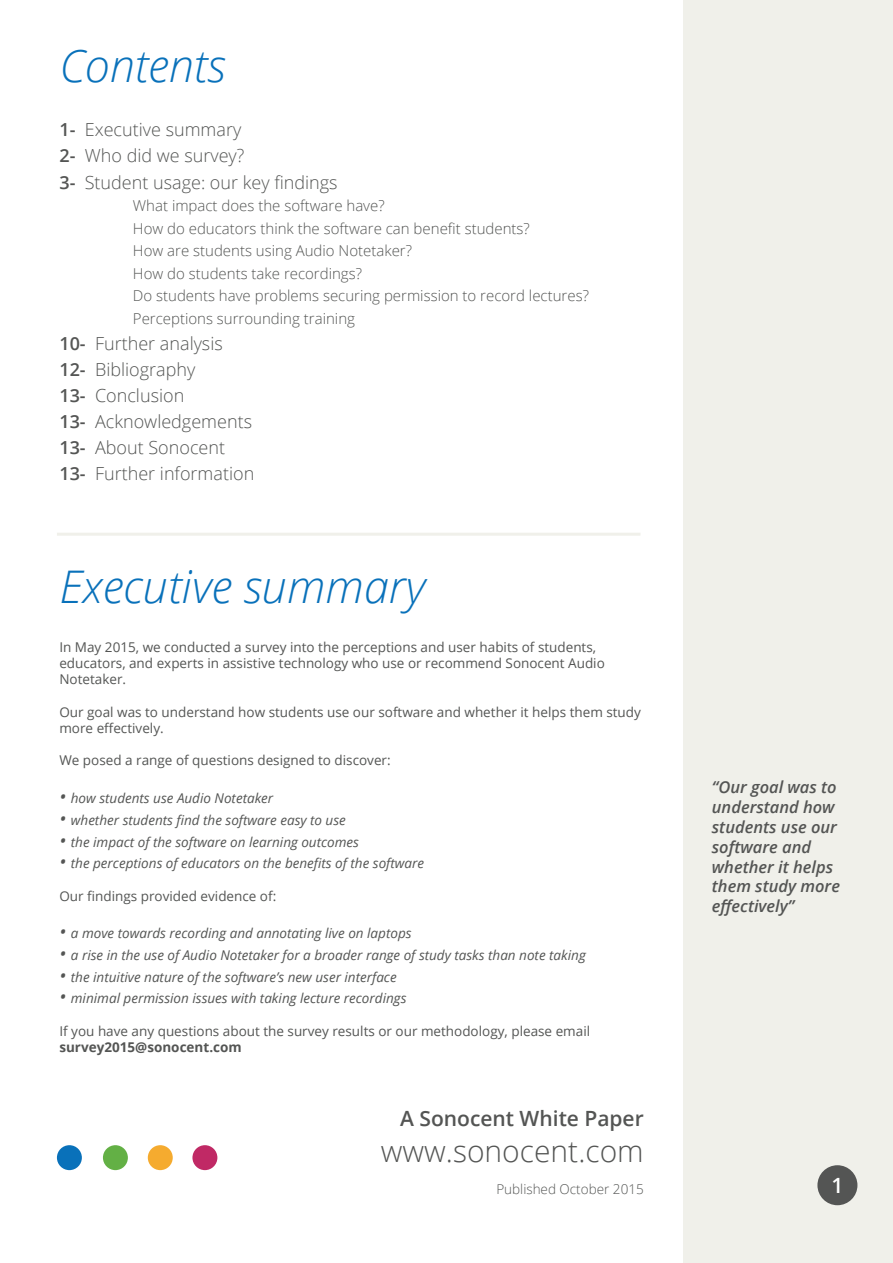
<style>
.page{position:relative;width:893px;height:1263px;background:#fff}
.page>*{position:absolute;margin:0;border:0;box-sizing:border-box;transform-origin:0 0}
.t1{font:italic 300 45px "Open Sans";color:#0971ba}
.t2{font:300 30px "Open Sans";color:#545554}
.t3{font:600 21px "Open Sans";color:#545554}
.t4{font:600 21px "Open Sans";color:#fff}
.t5{font:300 18px/26.1px "Open Sans";color:#545554}
.t6{font:italic 600 16.5px/19.8px "Open Sans";color:#545554}
.t7{font:300 15px/22.5px "Open Sans";color:#545554}
.t8{font:13.5px/16.2px "Open Sans";color:#545554}
.t9{font:italic 13.5px "Open Sans";color:#545554}
.t10{font:700 13.5px "Open Sans";color:#545554}
.t11{font:300 13.5px "Open Sans";color:#545554}
.s1{font-weight:600}
.s2{font-size:18px}
</style>
<div class="page">
<div style="left:683px;top:0;width:210px;height:1263px;background:#f0f0ea"></div>
<div style="left:57px;top:1145px;width:25px;height:25px;background:#0971ba;border-radius:50%"></div>
<div style="left:103px;top:1145px;width:25px;height:25px;background:#63b045;border-radius:50%"></div>
<div style="left:148px;top:1145px;width:25px;height:25px;background:#f5ab2f;border-radius:50%"></div>
<div style="left:192px;top:1145px;width:25px;height:25px;background:#c02965;border-radius:50%"></div>
<hr style="left:57px;top:533px;width:583px;height:3px;background:#f0f0ea">
<div style="left:817px;top:1165px;width:40px;height:40px;background:#545554;border-radius:50%"></div>
<h1 class="t1" style="left:59px;top:35px;width:168px">Contents</h1>
<h3 class="t5" style="left:59px;top:116px;width:280px"><span class="s1">1-</span> Executive summary<br><span class="s1">2-</span> Who did we survey?<br><span class="s1">3-</span> Student usage: our key findings</h3>
<p class="t7" style="left:133px;top:194px;width:458px">What impact does the software have?<br>How do educators think the software can benefit students?<br>How are students using Audio Notetaker?<br>How do students take recordings?<br>Do students have problems securing permission to record lectures?<br>Perceptions surrounding training</p>
<h3 class="t5" style="left:59px;top:330px;width:196px"><span class="s1">10-</span> Further analysis<br><span class="s1">12-</span> Bibliography<br><span class="s1">13-</span> Conclusion<br><span class="s1">13-</span> Acknowledgements<br><span class="s1">13-</span> About Sonocent<br><span class="s1">13-</span> Further information</h3>
<h1 class="t1" style="left:59px;top:556px;width:368px">Executive summary</h1>
<p class="t8" style="left:59px;top:639px;width:547px">In May 2015, we conducted a survey into the perceptions and user habits of students, educators, and experts in assistive technology who use or recommend Sonocent Audio<br>Notetaker.</p>
<p class="t8" style="left:59px;top:703px;width:583px">Our goal was to understand how students use our software and whether it helps them study more effectively.</p>
<p class="t8" style="left:59px;top:752px;width:333px">We posed a range of questions designed to discover:</p>
<p class="t9" style="left:59px;top:789px;width:215px"><span class="s2">•</span> how students use Audio Notetaker</p>
<p class="t9" style="left:59px;top:811px;width:288px"><span class="s2">•</span> whether students find the software easy to use</p>
<p class="t9" style="left:59px;top:832px;width:301px"><span class="s2">•</span> the impact of the software on learning outcomes</p>
<p class="t9" style="left:59px;top:854px;width:366px"><span class="s2">•</span> the perceptions of educators on the benefits of the software</p>
<p class="t8" style="left:59px;top:887px;width:218px">Our findings provided evidence of:</p>
<p class="t9" style="left:59px;top:924px;width:354px"><span class="s2">•</span> a move towards recording and annotating live on laptops</p>
<p class="t9" style="left:59px;top:946px;width:528px"><span class="s2">•</span> a rise in the use of Audio Notetaker for a broader range of study tasks than note taking</p>
<p class="t9" style="left:59px;top:967px;width:339px"><span class="s2">•</span> the intuitive nature of the software’s new user interface</p>
<p class="t9" style="left:59px;top:989px;width:349px"><span class="s2">•</span> minimal permission issues with taking lecture recordings</p>
<p class="t8" style="left:59px;top:1022px;width:532px">If you have any questions about the survey results or our methodology, please email</p>
<p class="t10" style="left:59px;top:1037px;width:184px">survey2015@sonocent.com</p>
<p class="t6" style="left:712px;top:777px;width:130px">“Our goal was to understand how students use our software and whether it helps them study more effectively”</p>
<h3 class="t3" style="left:400px;top:1103px;width:245px">A Sonocent White Paper</h3>
<h2 class="t2" style="left:381px;top:1130px;width:264px">www.sonocent.com</h2>
<p class="t11" style="left:496px;top:1180px;width:149px">Published October 2015</p>
<h3 class="t4" style="left:831px;top:1170px;width:13px">1</h3>
</div>
